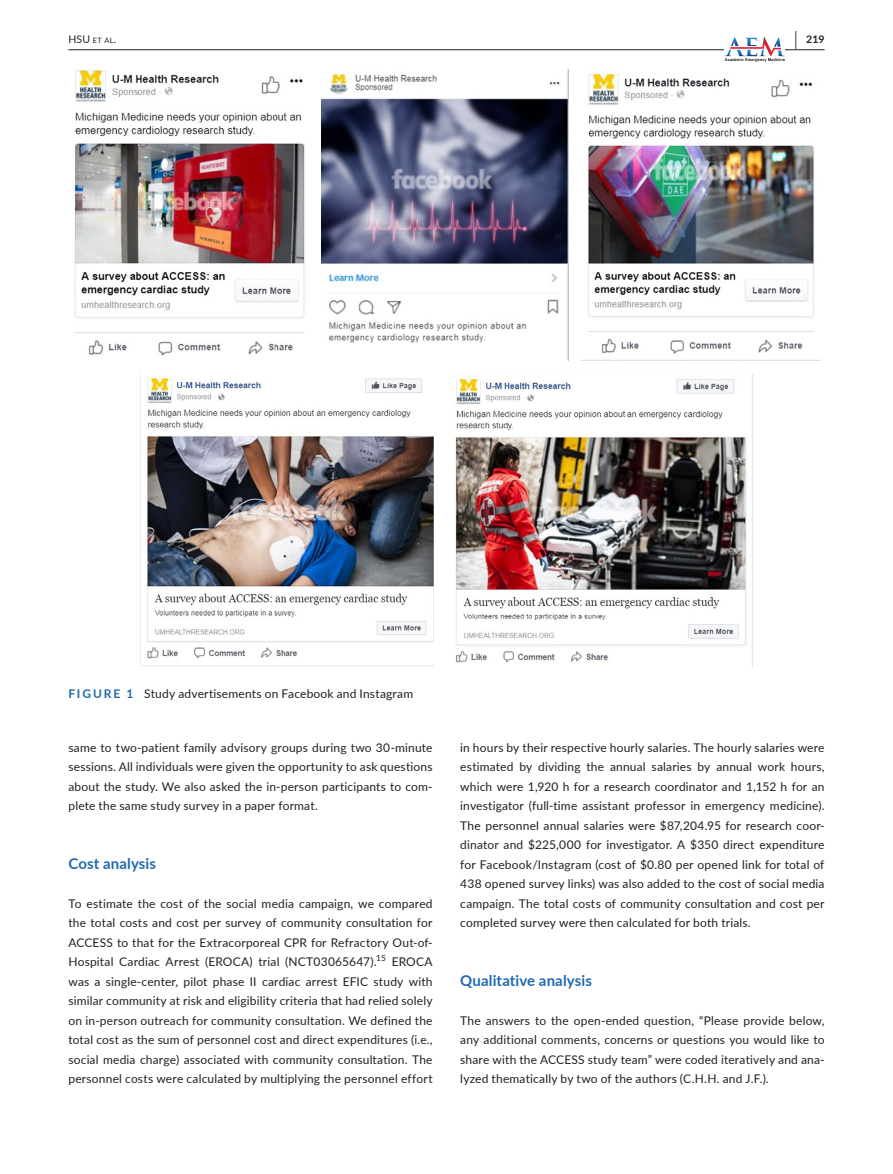
<style>
.page{position:relative;width:893px;height:1174px;background:#fff}
.page>*{position:absolute;margin:0;border:0;box-sizing:border-box;transform-origin:0 0}
.t1{font:700 15px "Lato";letter-spacing:.005em;color:#2069b1}
.t2{font:12px/19.5px "Lato";letter-spacing:.015em;color:#231f20;text-align:justify}
.t3{font:10.5px "Lato";color:#231f20}
.t4{font:700 10.5px "Lato";color:#231f20}
.t5{font:8.4px "Lato";color:#231f20}
.s1{font-size:7.35px}
.s2{font-size:19.5px}
.s3{font-weight:700;color:#2069b1}
</style>
<div class="page">
<hr style="left:68px;top:49px;width:756px;height:1px;background:#231f20">
<svg style="left:725px;top:36px;width:60px;height:26px"></svg>
<img style="left:73px;top:69px;width:232px;height:287px">
<img style="left:322px;top:69px;width:247px;height:291px">
<img style="left:588px;top:73px;width:226px;height:281px">
<img style="left:140px;top:374px;width:294px;height:292px">
<img style="left:455px;top:374px;width:298px;height:292px">
<p class="t3" style="left:68px;top:31px;width:49px">HSU <span class="s1">et al</span>.</p>
<p class="t4" style="left:795px;top:31px;width:31px"><span class="s2">|</span> 219</p>
<p class="t2" style="left:68px;top:683px;width:346px"><span class="s3">FIGURE 1</span> Study advertisements on Facebook and Instagram</p>
<p class="t2" style="left:68px;top:737px;width:366px">same to two-patient family advisory groups during two 30-minute sessions. All individuals were given the opportunity to ask questions about the study. We also asked the in-person participants to com&shy;plete the same study survey in a paper format.</p>
<p class="t1" style="left:68px;top:852px;width:89px">Cost analysis</p>
<p class="t2" style="left:68px;top:893px;width:366px">To estimate the cost of the social media campaign, we compared the total costs and cost per survey of community consultation for ACCESS to that for the Extracorporeal CPR for Refractory Out-of-Hospital Cardiac Arrest (EROCA) trial (NCT03065647).</p>
<p class="t5" style="left:376px;top:952px;width:11px">15</p>
<p class="t2" style="left:68px;top:951px;width:366px;text-indent:323px">EROCA was a single-center, pilot phase II cardiac arrest EFIC study with similar community at risk and eligibility criteria that had relied solely on in-person outreach for community consultation. We defined the total cost as the sum of personnel cost and direct expenditures (i.e., social media charge) associated with community consultation. The personnel costs were calculated by multiplying the personnel effort</p>
<p class="t2" style="left:460px;top:737px;width:366px">in hours by their respective hourly salaries. The hourly salaries were estimated by dividing the annual salaries by annual work hours, which were 1,920 h for a research coordinator and 1,152 h for an investigator (full-time assistant professor in emergency medicine).<br>The personnel annual salaries were $87,204.95 for research coor&shy;dinator and $225,000 for investigator. A $350 direct expenditure for Facebook/Instagram (cost of $0.80 per opened link for total of 438 opened survey links) was also added to the cost of social media campaign. The total costs of community consultation and cost per completed survey were then calculated for both trials.</p>
<p class="t1" style="left:460px;top:969px;width:133px">Qualitative analysis</p>
<p class="t2" style="left:460px;top:1010px;width:366px">The answers to the open-ended question, “Please provide below, any additional comments, concerns or questions you would like to share with the ACCESS study team” were coded iteratively and ana&shy;lyzed thematically by two of the authors (C.H.H. and J.F.).</p>
</div>
